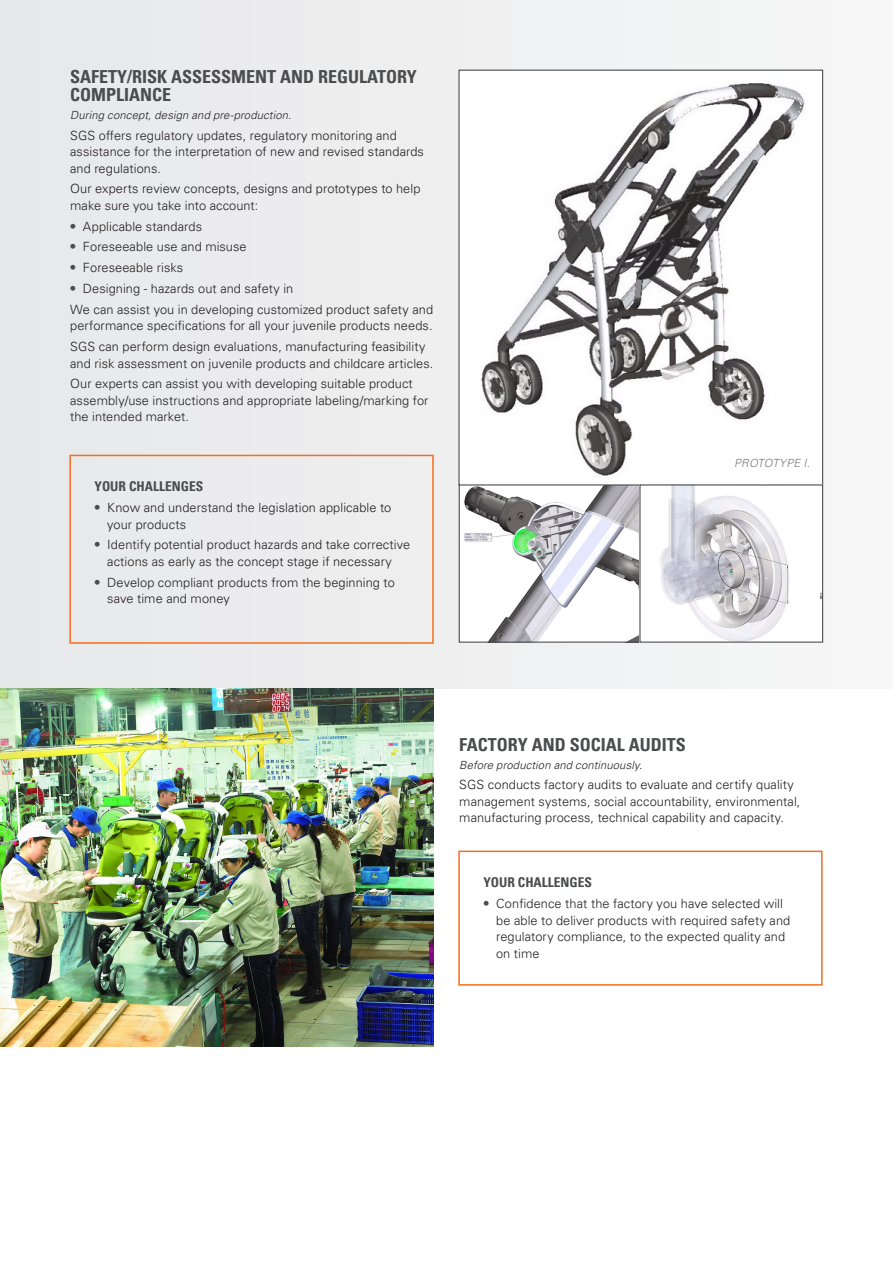
<style>
.page{position:relative;width:893px;height:1263px;background:#fff}
.page>*{position:absolute;margin:0;border:0;box-sizing:border-box;transform-origin:0 0}
.First_Subheading{font:700 condensed 18px/18px "Univers LT Pro";color:#4b4c4d}
.First_Subheading-2{font:700 condensed 13.5px "Univers LT Pro";color:#4b4c4d}
.Body_Text{font:300 12.75px/16.5px "Univers LT Pro 45";letter-spacing:.005em;color:#231f20}
.Caption_Text{font:italic 300 11.25px "Univers LT Pro 45";letter-spacing:.01em;color:#231f20}
.Caption_Text-2{font:italic 300 11.25px "Univers LT Pro 45";letter-spacing:.02em;color:#76787b}
.s1{font-family:"Univers LT Pro";font-weight:700;font-stretch:condensed;font-size:13.5px;color:#4b4c4d}
</style>
<div class="page">
<div style="left:0;top:0;width:893px;height:688px;background:#ececee"></div>
<img style="left:0;top:689px;width:434px;height:357px">
<img style="left:461px;top:486px;width:177px;height:155px">
<div style="left:459px;top:484px;width:181px;height:159px;border:1px solid #4b4c4d"></div>
<svg style="left:460px;top:72px;width:361px;height:411px;background:#dbdadb"></svg>
<svg style="left:641px;top:486px;width:180px;height:155px"></svg>
<div style="left:639px;top:484px;width:184px;height:159px;border:1px solid #4b4c4d"></div>
<div style="left:69px;top:455px;width:365px;height:189px;border:2px solid #f36e21"></div>
<div style="left:458px;top:850px;width:365px;height:136px;border:2px solid #f36e21"></div>
<p class="First_Subheading" style="left:70px;top:68px;width:348px">SAFETY/RISK ASSESSMENT AND REGULATORY<br>COMPLIANCE</p>
<p class="Caption_Text" style="left:70px;top:108px;width:223px">During concept, design and pre-production.</p>
<p class="Body_Text" style="left:70px;top:127px;width:355px">SGS offers regulatory updates, regulatory monitoring and assistance for the interpretation of new and revised standards and regulations.</p>
<p class="Body_Text" style="left:70px;top:180px;width:352px">Our experts review concepts, designs and prototypes to help make sure you take into account:</p>
<p class="Body_Text" style="left:70px;top:218px;width:133px"><span class="s1">•</span> Applicable standards</p>
<p class="Body_Text" style="left:70px;top:238px;width:178px"><span class="s1">•</span> Foreseeable use and misuse</p>
<p class="Body_Text" style="left:70px;top:259px;width:115px"><span class="s1">•</span> Foreseeable risks</p>
<p class="Body_Text" style="left:70px;top:280px;width:225px"><span class="s1">•</span> Designing - hazards out and safety in</p>
<p class="Body_Text" style="left:70px;top:301px;width:364px">We can assist you in developing customized product safety and performance specifications for all your juvenile products needs.</p>
<p class="Body_Text" style="left:70px;top:338px;width:365px">SGS can perform design evaluations, manufacturing feasibility and risk assessment on juvenile products and childcare articles.</p>
<p class="Body_Text" style="left:70px;top:375px;width:360px">Our experts can assist you with developing suitable product assembly/use instructions and appropriate labeling/marking for the intended market.</p>
<p class="First_Subheading-2" style="left:94px;top:478px;width:110px">YOUR CHALLENGES</p>
<p class="Body_Text" style="left:107px;top:499px;width:286px;text-indent:-13px"><span class="s1">•</span> Know and understand the legislation applicable to your products</p>
<p class="Body_Text" style="left:94px;top:536px;width:317px;text-align:center"><span class="s1">•</span> Identify potential product hazards and take corrective actions as early as the concept stage if necessary</p>
<p class="Body_Text" style="left:107px;top:574px;width:289px;text-indent:-13px"><span class="s1">•</span> Develop compliant products from the beginning to save time and money</p>
<p class="Caption_Text-2" style="left:734px;top:456px;width:77px">PROTOTYPE I.</p>
<p class="First_Subheading" style="left:459px;top:735px;width:228px">FACTORY AND SOCIAL AUDITS</p>
<p class="Caption_Text" style="left:459px;top:758px;width:185px">Before production and continuously.</p>
<p class="Body_Text" style="left:459px;top:776px;width:343px">SGS conducts factory audits to evaluate and certify quality management systems, social accountability, environmental, manufacturing process, technical capability and capacity.</p>
<p class="First_Subheading-2" style="left:483px;top:874px;width:110px">YOUR CHALLENGES</p>
<p class="Body_Text" style="left:496px;top:895px;width:296px;text-indent:-13px"><span class="s1">•</span> Confidence that the factory you have selected will be able to deliver products with required safety and regulatory compliance, to the expected quality and on time</p>
</div>
